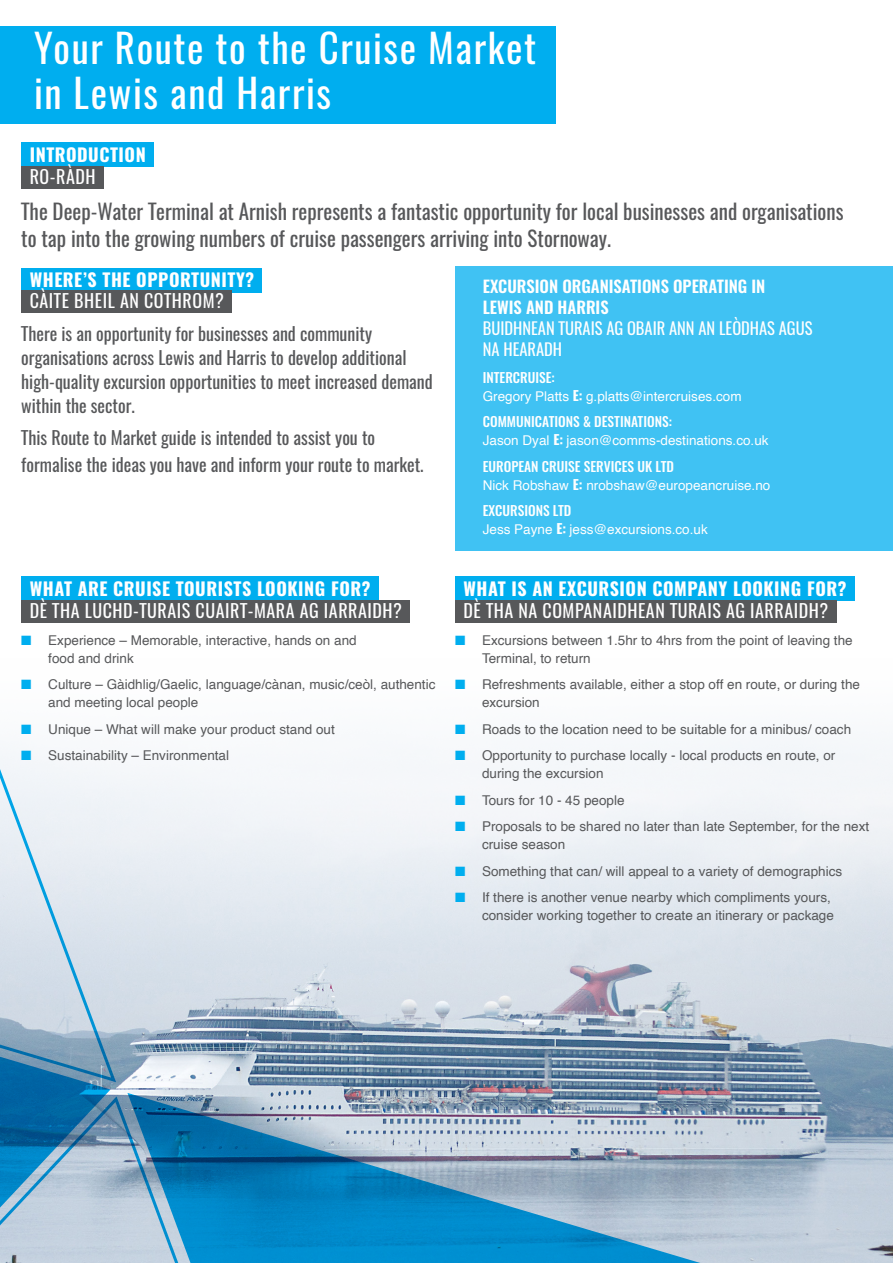
<style>
.page{position:relative;width:893px;height:1263px;background:#fff}
.page>*{position:absolute;margin:0;border:0;box-sizing:border-box;transform-origin:0 0}
.Front_page_sub_head{font:39px/45px "Oswald";letter-spacing:.04em;color:#fff}
.Body_text{font:21px/27px "Oswald";color:#57585a}
.Body_text-2{font:18px/24px "Oswald";color:#57585a}
.Page_titles_copy{font:18px "Oswald";letter-spacing:.03em;color:#fff}
.Page_titles{font:700 18px "Oswald";letter-spacing:.03em;color:#fff}
.Body_text-3{font:600 16.5px/21px "Oswald";color:#fff}
.Body_text-4{font:16.5px "Oswald";color:#fff}
.t1{font:13.5px/18px "Helvetica";color:#57585a}
.Body_text-5{font:13.5px/18px "Helvetica";color:#fff}
.s1{font-weight:400}
.s2{font-family:"Oswald";font-weight:500}
.s3{font-family:"Oswald";font-weight:700}
.s4{color:#00aeef}
</style>
<div class="page">
<img style="left:113px;top:737px;width:780px;height:356px">
<div style="left:455px;top:266px;width:438px;height:285px;background:#40c2f3"></div>
<div style="left:0;top:26px;width:556px;height:97px;background:#00aeef"></div>
<div style="left:21px;top:142px;width:133px;height:25px;background:#00aeef"></div>
<div style="left:21px;top:268px;width:241px;height:24px;background:#00aeef"></div>
<div style="left:21px;top:291px;width:211px;height:22px;background:#57585a"></div>
<div style="left:21px;top:576px;width:357px;height:25px;background:#00aeef"></div>
<div style="left:21px;top:600px;width:389px;height:23px;background:#57585a"></div>
<div style="left:455px;top:576px;width:399px;height:25px;background:#00aeef"></div>
<div style="left:455px;top:600px;width:381px;height:23px;background:#57585a"></div>
<svg style="left:126px;top:1091px;width:767px;height:172px;background:#88aec8"></svg>
<svg style="left:113px;top:1094px;width:233px;height:169px;background:#3e91bf"></svg>
<svg style="left:0;top:123px;width:117px;height:961px"></svg>
<svg style="left:0;top:788px;width:113px;height:475px;background:#a3c2d7"></svg>
<p class="Front_page_sub_head" style="left:34px;top:26px;width:504px">Your Route to the Cruise Market in Lewis and Harris</p>
<p class="Page_titles" style="left:30px;top:145px;width:118px">INTRODUCTION</p>
<p class="Page_titles_copy" style="left:30px;top:164px;width:67px">RO-RÀDH</p>
<p class="Body_text" style="left:21px;top:198px;width:824px">The Deep-Water Terminal at Arnish represents a fantastic opportunity for local businesses and organisations to tap into the growing numbers of cruise passengers arriving into Stornoway.</p>
<p class="Page_titles" style="left:30px;top:270px;width:226px">WHERE’S THE OPPORTUNITY?</p>
<p class="Page_titles_copy" style="left:30px;top:288px;width:196px">CÀITE BHEIL AN COTHROM?</p>
<p class="Body_text-2" style="left:21px;top:321px;width:413px">There is an opportunity for businesses and community organisations across Lewis and Harris to develop additional high-quality excursion opportunities to meet increased demand within the sector.</p>
<p class="Body_text-2" style="left:21px;top:424px;width:404px;line-height:27px">This Route to Market guide is intended to assist you to formalise the ideas you have and inform your route to market.</p>
<p class="Body_text-3" style="left:483px;top:277px;width:331px">EXCURSION ORGANISATIONS OPERATING IN<br>LEWIS AND HARRIS<br><span class="s1">BUIDHNEAN TURAIS AG OBAIR ANN AN LEÒDHAS AGUS</span></p>
<p class="Body_text-4" style="left:483px;top:338px;width:81px">NA HEARADH</p>
<p class="Body_text-5" style="left:483px;top:369px;width:260px"><span class="s2">INTERCRUISE:<br></span>Gregory Platts <span class="s3">E:</span> g.platts@intercruises.com</p>
<p class="Body_text-5" style="left:483px;top:414px;width:287px"><span class="s2">COMMUNICATIONS &amp; DESTINATIONS:<br></span>Jason Dyal <span class="s3">E:</span> jason@comms-destinations.co.uk</p>
<p class="Body_text-5" style="left:483px;top:458px;width:289px"><span class="s2">EUROPEAN CRUISE SERVICES UK LTD<br></span>Nick Robshaw <span class="s3">E:</span> nrobshaw@europeancruise.no</p>
<p class="Body_text-5" style="left:483px;top:503px;width:227px"><span class="s2">EXCURSIONS LTD<br></span>Jess Payne <span class="s3">E:</span> jess@excursions.co.uk</p>
<p class="Page_titles" style="left:30px;top:579px;width:342px">WHAT ARE CRUISE TOURISTS LOOKING FOR?</p>
<p class="Page_titles_copy" style="left:30px;top:598px;width:374px">DÈ THA LUCHD-TURAIS CUAIRT-MARA AG IARRAIDH?</p>
<p class="t1" style="left:48px;top:631px;width:310px;text-indent:-27px"><span class="s4">■</span> Experience – Memorable, interactive, hands on and food and drink</p>
<p class="t1" style="left:48px;top:676px;width:389px;text-indent:-27px"><span class="s4">■</span> Culture – Gàidhlig/Gaelic, language/cànan, music/ceòl, authentic and meeting local people</p>
<p class="t1" style="left:21px;top:720px;width:315px"><span class="s4">■</span> Unique – What will make your product stand out</p>
<p class="t1" style="left:21px;top:747px;width:209px"><span class="s4">■</span> Sustainability – Environmental</p>
<p class="Page_titles" style="left:463px;top:579px;width:384px">WHAT IS AN EXCURSION COMPANY LOOKING FOR?</p>
<p class="Page_titles_copy" style="left:463px;top:598px;width:366px">DÈ THA NA COMPANAIDHEAN TURAIS AG IARRAIDH?</p>
<p class="t1" style="left:482px;top:631px;width:372px;text-indent:-27px"><span class="s4">■</span> Excursions between 1.5hr to 4hrs from the point of leaving the<br>Terminal, to return</p>
<p class="t1" style="left:482px;top:676px;width:379px;text-indent:-27px"><span class="s4">■</span> Refreshments available, either a stop off en route, or during the excursion</p>
<p class="t1" style="left:455px;top:720px;width:398px"><span class="s4">■</span> Roads to the location need to be suitable for a minibus/ coach</p>
<p class="t1" style="left:482px;top:747px;width:355px;text-indent:-27px"><span class="s4">■</span> Opportunity to purchase locally - local products en route, or during the excursion</p>
<p class="t1" style="left:455px;top:791px;width:171px"><span class="s4">■</span> Tours for 10 - 45 people</p>
<p class="t1" style="left:482px;top:818px;width:389px;text-indent:-27px"><span class="s4">■</span> Proposals to be shared no later than late September, for the next cruise season</p>
<p class="t1" style="left:455px;top:862px;width:389px"><span class="s4">■</span> Something that can/ will appeal to a variety of demographics</p>
<p class="t1" style="left:455px;top:889px;width:380px;text-align:right"><span class="s4">■</span> If there is another venue nearby which compliments yours, consider working together to create an itinerary or package</p>
</div>
